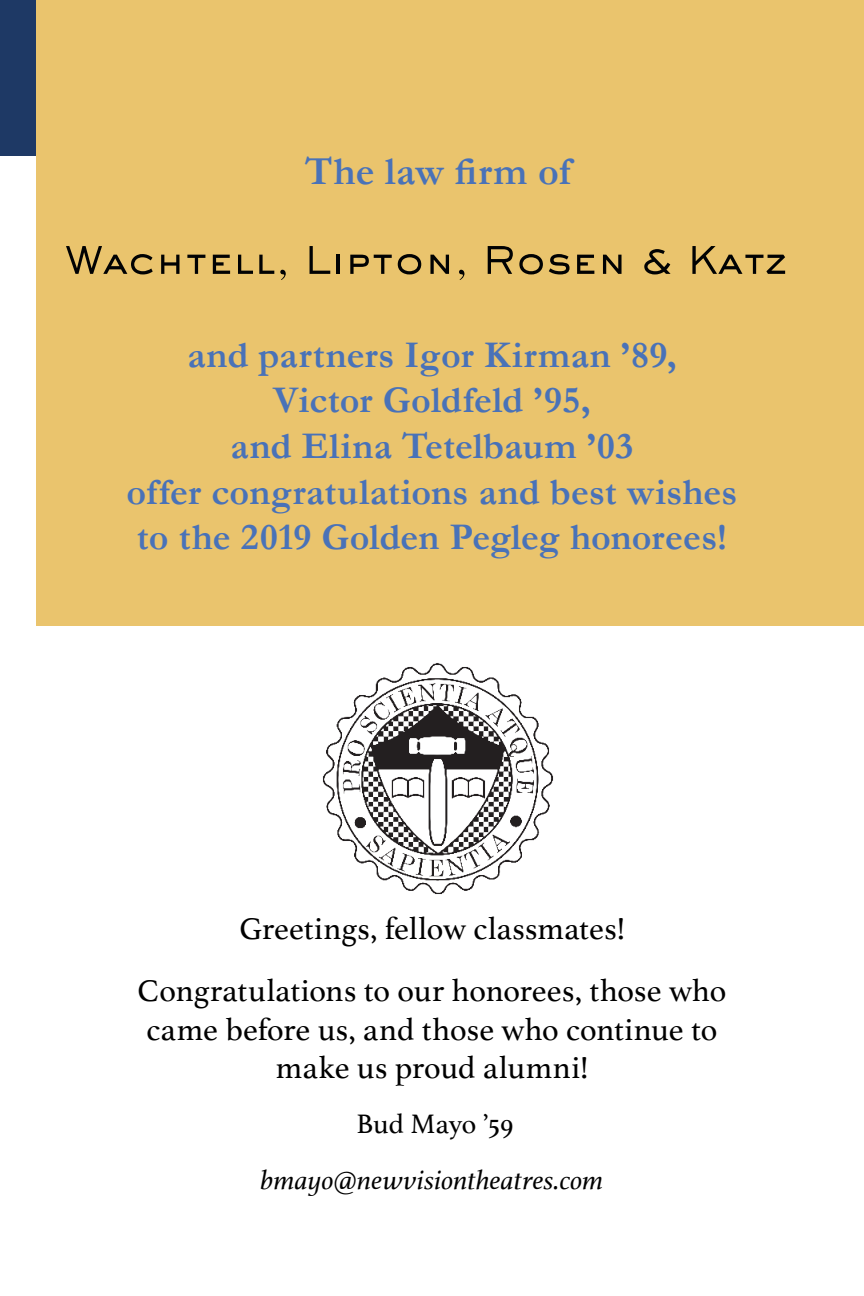
<style>
.page{position:relative;width:864px;height:1296px;background:#fff}
.page>*{position:absolute;margin:0;border:0;box-sizing:border-box;transform-origin:0 0}
.t1{font:700 40px "Garamond";letter-spacing:.01em;color:#4972b8}
.t2{font:700 38px/45.6px "Garamond";letter-spacing:.005em;color:#4972b8;text-align:center}
.t3{font:32px/62.4px "Athelas";letter-spacing:.005em;color:#000;text-align:center}
.t4{font:italic 28px "Athelas";color:#000}
.t5{font:28px "Athelas";letter-spacing:-.005em;color:#000}
</style>
<div class="page">
<div style="left:36px;top:0;width:828px;height:626px;background:#eac46d"></div>
<div style="left:0;top:0;width:36px;height:156px;background:#1e3965"></div>
<img style="left:323px;top:663px;width:230px;height:231px">
<svg style="left:66px;top:246px;width:87px;height:28px"></svg>
<svg style="left:161px;top:255px;width:18px;height:19px"></svg>
<svg style="left:187px;top:255px;width:18px;height:19px"></svg>
<svg style="left:213px;top:255px;width:17px;height:19px"></svg>
<svg style="left:238px;top:255px;width:15px;height:19px"></svg>
<svg style="left:259px;top:255px;width:15px;height:19px"></svg>
<svg style="left:280px;top:270px;width:6px;height:10px"></svg>
<svg style="left:310px;top:246px;width:20px;height:28px"></svg>
<hr style="left:336px;top:255px;width:4px;height:19px;background:#010203">
<svg style="left:350px;top:255px;width:42px;height:19px"></svg>
<svg style="left:398px;top:254px;width:23px;height:20px"></svg>
<svg style="left:430px;top:255px;width:19px;height:19px"></svg>
<svg style="left:459px;top:270px;width:5px;height:10px"></svg>
<svg style="left:488px;top:246px;width:25px;height:28px"></svg>
<svg style="left:519px;top:254px;width:24px;height:20px"></svg>
<svg style="left:549px;top:254px;width:21px;height:20px"></svg>
<svg style="left:577px;top:255px;width:17px;height:19px"></svg>
<svg style="left:603px;top:255px;width:19px;height:19px"></svg>
<svg style="left:644px;top:249px;width:27px;height:25px"></svg>
<svg style="left:692px;top:246px;width:93px;height:28px"></svg>
<p class="t1" style="left:305px;top:144px;width:267px">The law firm of</p>
<p class="t2" style="left:127px;top:332px;width:612px">and partners Igor Kirman ’89,<br>Victor Goldfeld ’95,<br>and Elina Tetelbaum ’03<br>offer congratulations and best wishes to the 2019 Golden Pegleg honorees!</p>
<p class="t3" style="left:138px;top:896px;width:590px">Greetings, fellow classmates!<br>Congratulations to our honorees, those who</p>
<p class="t3" style="left:147px;top:1009px;width:572px;line-height:38.4px">came before us, and those who continue to make us proud alumni!</p>
<p class="t5" style="left:357px;top:1102px;width:159px">Bud Mayo ’59</p>
<p class="t4" style="left:260px;top:1158px;width:345px">bmayo@newvisiontheatres.com</p>
</div>
